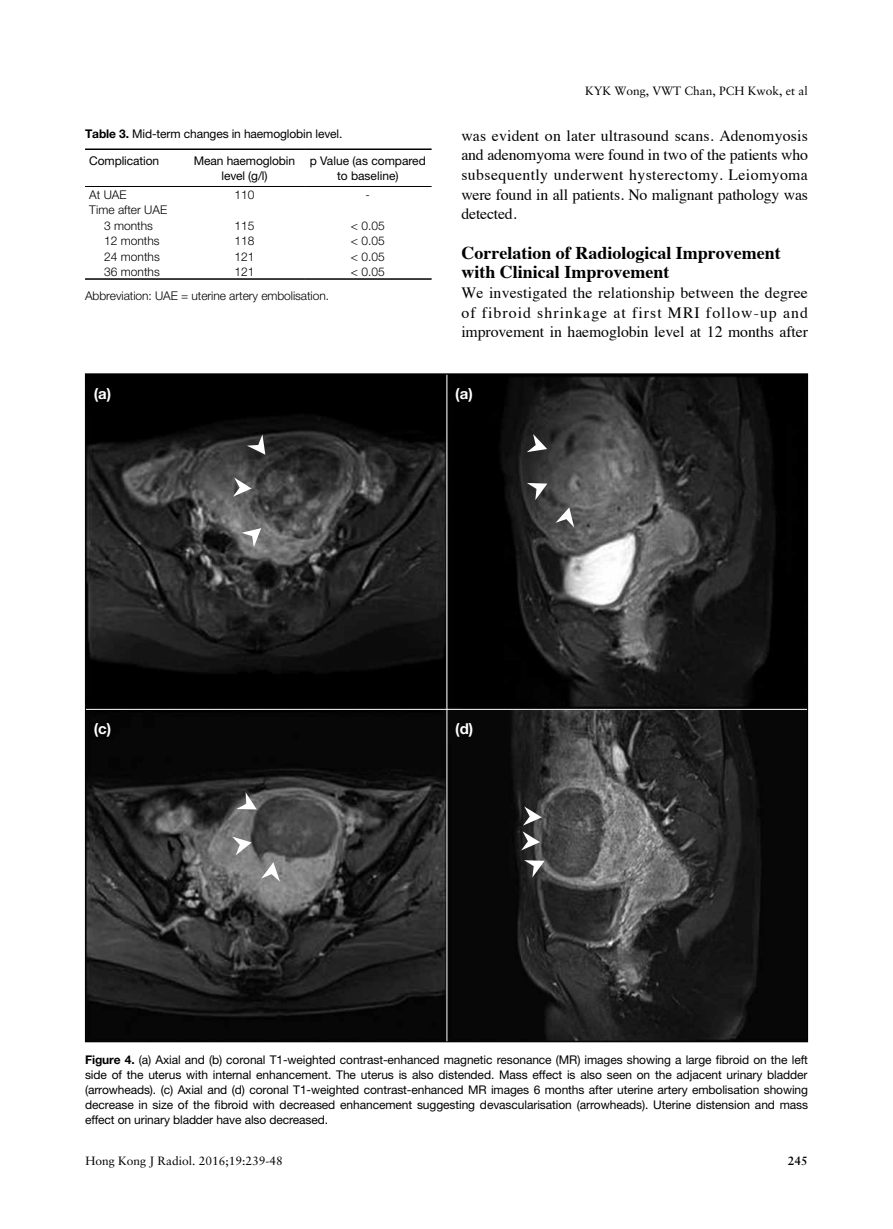
<style>
.page{position:relative;width:893px;height:1229px;background:#fff}
.page>*{position:absolute;margin:0;border:0;box-sizing:border-box;transform-origin:0 0}
.t1{font:700 18px/19.6px "Times";color:#000}
.t2{font:15.75px/19.6px "Times";letter-spacing:-.01em;color:#000;text-align:justify}
.t3{font:700 15px "Helvetica Neue";color:#fff}
.t4{font:12px/15px "Helvetica Neue";letter-spacing:-.01em;color:#000;text-align:center}
.t5{font:300 12px/15.5px "Helvetica Neue";color:#000;text-align:center}
.t6{font:12px "Sabon";color:#000}
.t7{font:700 12px "Sabon";color:#000}
.s1{font-weight:700}
</style>
<div class="page">
<hr style="left:85px;top:186px;width:100px;height:1px;background:#000">
<hr style="left:185px;top:186px;width:119px;height:1px;background:#000">
<hr style="left:304px;top:186px;width:128px;height:1px;background:#000">
<hr style="left:85px;top:148px;width:100px;height:2px;background:#000">
<hr style="left:185px;top:148px;width:119px;height:2px;background:#000">
<hr style="left:304px;top:148px;width:128px;height:2px;background:#000">
<hr style="left:85px;top:278px;width:100px;height:2px;background:#000">
<hr style="left:185px;top:278px;width:119px;height:2px;background:#000">
<hr style="left:304px;top:278px;width:128px;height:2px;background:#000">
<img style="left:87px;top:375px;width:719px;height:665px">
<svg style="left:247px;top:434px;width:18px;height:21px"></svg>
<svg style="left:236px;top:792px;width:21px;height:17px"></svg>
<svg style="left:527px;top:434px;width:20px;height:18px"></svg>
<svg style="left:527px;top:483px;width:20px;height:17px"></svg>
<svg style="left:556px;top:507px;width:18px;height:20px"></svg>
<svg style="left:233px;top:478px;width:19px;height:19px"></svg>
<svg style="left:232px;top:836px;width:20px;height:19px"></svg>
<svg style="left:241px;top:528px;width:20px;height:19px"></svg>
<svg style="left:261px;top:862px;width:19px;height:20px"></svg>
<svg style="left:523px;top:806px;width:19px;height:19px"></svg>
<svg style="left:521px;top:831px;width:19px;height:19px"></svg>
<svg style="left:524px;top:860px;width:21px;height:17px"></svg>
<hr style="left:85px;top:709px;width:723px;height:1px;background:#fff">
<hr style="left:447px;top:375px;width:1px;height:667px;background:#fff">
<p class="t4" style="left:85px;top:126px;width:259px"><span class="s1">Table 3.</span> Mid-term changes in haemoglobin level.</p>
<p class="t4" style="left:89px;top:153px;width:71px">Complication</p>
<p class="t4" style="left:194px;top:153px;width:103px">Mean haemoglobin level (g/l)</p>
<p class="t4" style="left:310px;top:153px;width:118px">p Value (as compared to baseline)</p>
<p class="t5" style="left:89px;top:187px;width:39px">At UAE</p>
<p class="t5" style="left:234px;top:187px;width:22px">110</p>
<p class="t5" style="left:366px;top:187px;width:6px">-</p>
<p class="t5" style="left:89px;top:202px;width:79px">Time after UAE<br>3 months</p>
<p class="t5" style="left:234px;top:217px;width:22px">115</p>
<p class="t5" style="left:351px;top:217px;width:35px">&lt; 0.05</p>
<p class="t5" style="left:104px;top:233px;width:57px">12 months</p>
<p class="t5" style="left:235px;top:233px;width:22px">118</p>
<p class="t5" style="left:351px;top:233px;width:35px">&lt; 0.05</p>
<p class="t5" style="left:104px;top:248px;width:57px">24 months</p>
<p class="t5" style="left:235px;top:248px;width:22px">121</p>
<p class="t5" style="left:351px;top:248px;width:35px">&lt; 0.05</p>
<p class="t5" style="left:104px;top:264px;width:57px">36 months</p>
<p class="t5" style="left:235px;top:264px;width:22px">121</p>
<p class="t5" style="left:351px;top:264px;width:35px">&lt; 0.05</p>
<p class="t5" style="left:85px;top:288px;width:245px">Abbreviation: UAE = uterine artery embolisation.</p>
<p class="t3" style="left:94px;top:384px;width:19px">(a)</p>
<p class="t6" style="left:585px;top:84px;width:224px">KYK Wong, VWT Chan, PCH Kwok, et al</p>
<h2 class="t2" style="left:461px;top:124px;width:348px">was evident on later ultrasound scans. Adenomyosis and adenomyoma were found in two of the patients who subsequently underwent hysterectomy. Leiomyoma were found in all patients. No malignant pathology was detected.</h2>
<h1 class="t1" style="left:461px;top:241px;width:321px">Correlation of Radiological Improvement with Clinical Improvement</h1>
<h2 class="t2" style="left:461px;top:281px;width:348px">We investigated the relationship between the degree of fibroid shrinkage at first MRI follow-up and improvement in haemoglobin level at 12 months after</h2>
<p class="t3" style="left:455px;top:384px;width:19px">(a)</p>
<p class="t3" style="left:94px;top:720px;width:19px">(c)</p>
<p class="t3" style="left:455px;top:720px;width:20px">(d)</p>
<p class="t4" style="left:85px;top:1051px;width:725px;text-align:justify"><span class="s1">Figure 4.</span> (a) Axial and (b) coronal T1-weighted contrast-enhanced magnetic resonance (MR) images showing a large fibroid on the left side of the uterus with internal enhancement. The uterus is also distended. Mass effect is also seen on the adjacent urinary bladder (arrowheads). (c) Axial and (d) coronal T1-weighted contrast-enhanced MR images 6 months after uterine artery embolisation showing decrease in size of the fibroid with decreased enhancement suggesting devascularisation (arrowheads). Uterine distension and mass effect on urinary bladder have also decreased.</p>
<p class="t6" style="left:85px;top:1153px;width:199px">Hong Kong J Radiol. 2016;19:239-48</p>
<p class="t7" style="left:788px;top:1153px;width:22px">245</p>
</div>
